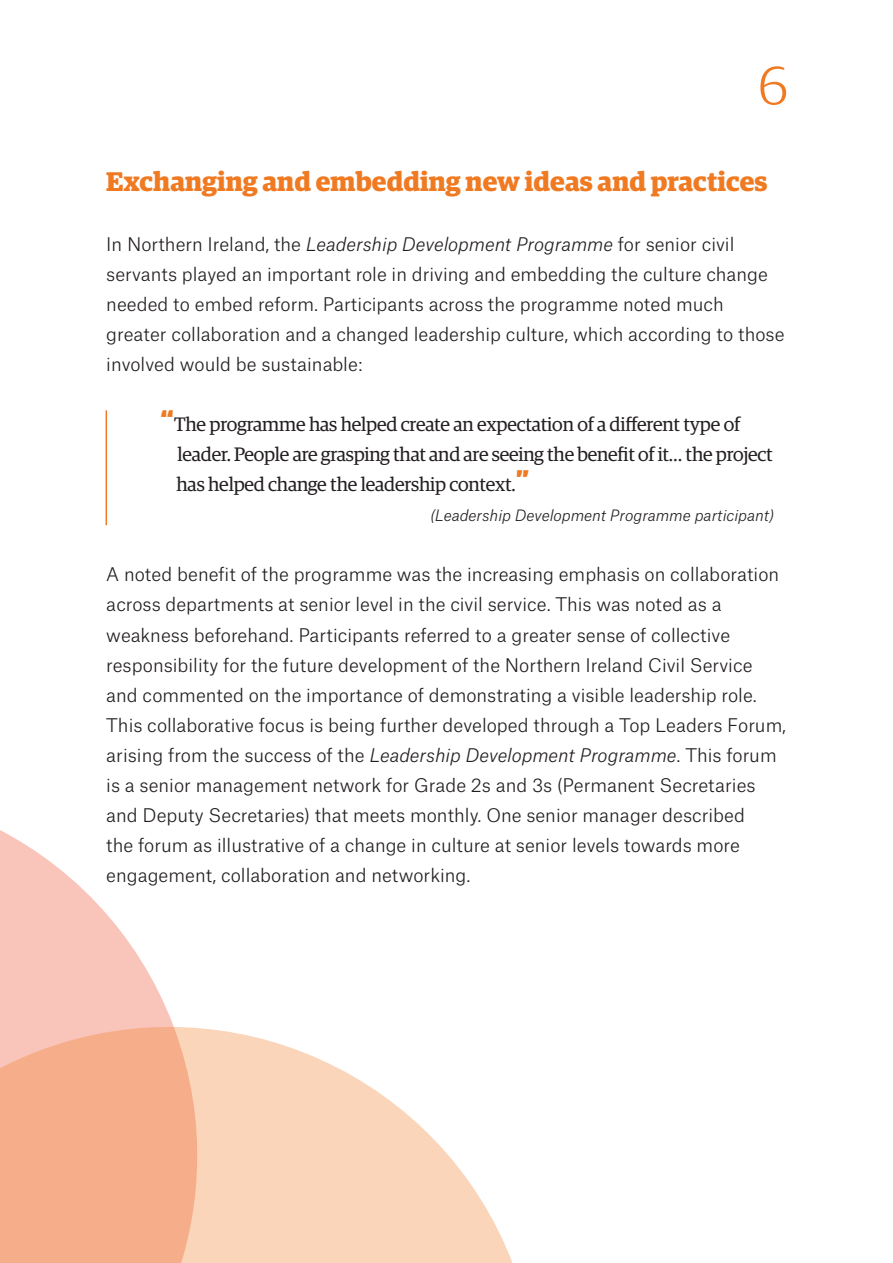
<style>
.page{position:relative;width:893px;height:1263px;background:#fff}
.page>*{position:absolute;margin:0;border:0;box-sizing:border-box;transform-origin:0 0}
.t1{font:300 54px "Guardian Egyptian";color:#f07a22}
.t2{font:700 27px "Guardian Egyptian";color:#f07a22}
.t3{font:19.5px/30px "Guardian Egyptian";letter-spacing:-.015em;color:#231f20}
.t4{font:300 18px/30px "Atlas Grotesk";color:#231f20}
.t5{font:italic 300 15px "Atlas Grotesk";color:#231f20}
.s1{font-style:italic}
.s2{font-weight:700;font-size:30px;color:#f07a22}
</style>
<div class="page">
<svg style="left:0;top:830px;width:152px;height:149px;fill:#f9c4ba"></svg>
<svg style="left:0;top:979px;width:513px;height:284px"></svg>
<hr style="left:106px;top:410px;width:1px;height:115px;background:#f07a22">
<h1 class="t1" style="left:758px;top:50px;width:31px">6</h1>
<h2 class="t2" style="left:106px;top:161px;width:663px">Exchanging and embedding new ideas and practices</h2>
<p class="t4" style="left:106px;top:228px;width:680px">In Northern Ireland, the <span class="s1">Leadership Development Programme</span> for senior civil servants played an important role in driving and embedding the culture change needed to embed reform. Participants across the programme noted much greater collaboration and a changed leadership culture, which according to those involved would be sustainable:</p>
<p class="t3" style="left:177px;top:408px;width:598px;text-indent:-16px"><span class="s2">“</span>The programme has helped create an expectation of a different type of leader. People are grasping that and are seeing the benefit of it… the project has helped change the leadership context.<span class="s2">”</span></p>
<p class="t5" style="left:430px;top:504px;width:345px">(Leadership Development Programme participant)</p>
<p class="t4" style="left:106px;top:558px;width:681px">A noted benefit of the programme was the increasing emphasis on collaboration across departments at senior level in the civil service. This was noted as a weakness beforehand. Participants referred to a greater sense of collective responsibility for the future development of the Northern Ireland Civil Service and commented on the importance of demonstrating a visible leadership role.<br>This collaborative focus is being further developed through a Top Leaders Forum, arising from the success of the <span class="s1">Leadership Development Programme</span>. This forum is a senior management network for Grade 2s and 3s (Permanent Secretaries and Deputy Secretaries) that meets monthly. One senior manager described<br>the forum as illustrative of a change in culture at senior levels towards more engagement, collaboration and networking.</p>
</div>
